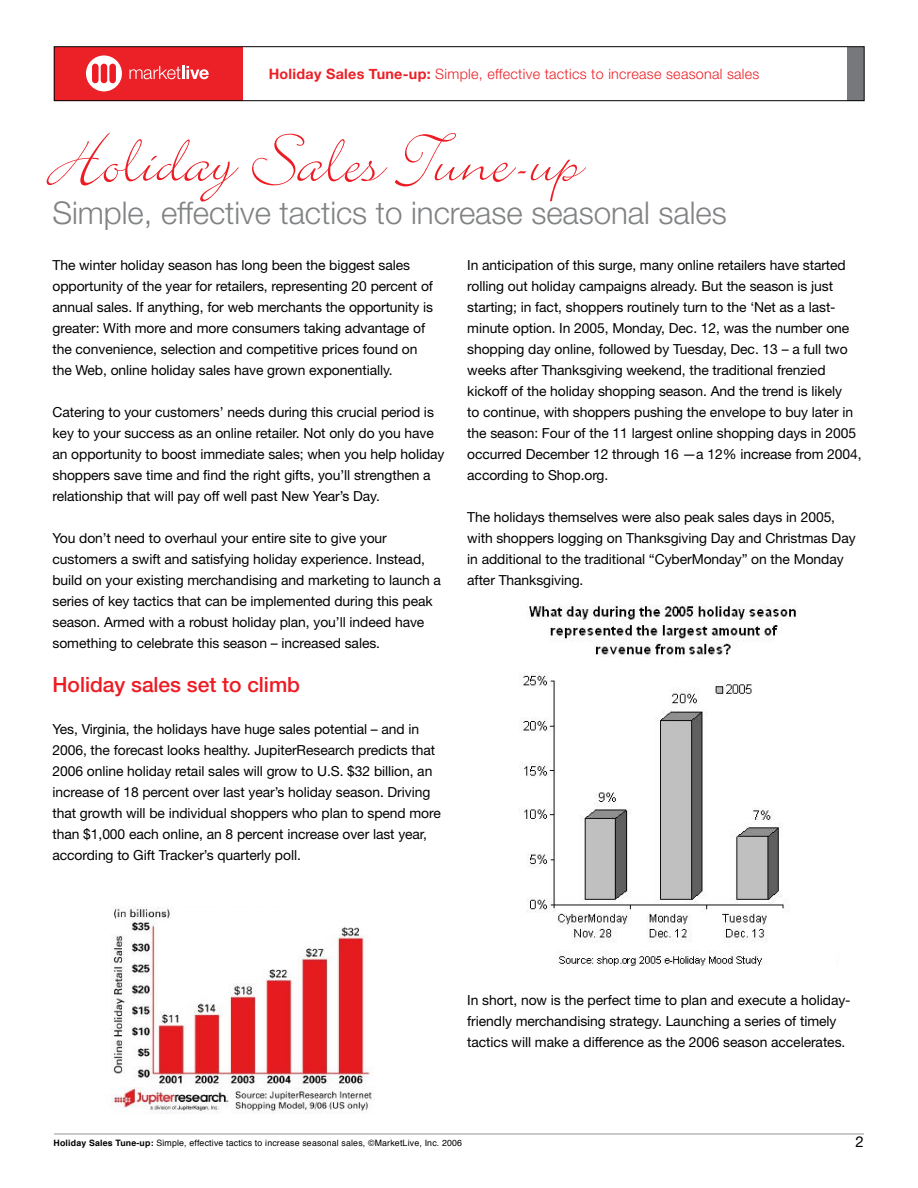
<style>
.page{position:relative;width:918px;height:1188px;background:#fff}
.page>*{position:absolute;margin:0;border:0;box-sizing:border-box;transform-origin:0 0}
.t1{font:77.1px "Bickley Script Plain";color:#ed1c24}
.t2{font:300 31.35px "Helvetica Neue";color:#808284}
.t3{font:500 21px "Helvetica Neue";color:#ed1c24}
.t4{font:300 14.4px "Helvetica Neue";letter-spacing:.02em;color:#ec2027}
.t5{font:13.8px/21px "Helvetica Neue";letter-spacing:-.005em;color:#000}
.t6{font:8.7px "Helvetica";letter-spacing:.02em;color:#000}
.s1{font-weight:700}
</style>
<div class="page">
<div style="left:54px;top:47px;width:189px;height:54px;background:#ec2027"></div>
<div style="left:848px;top:47px;width:16px;height:54px;background:#76787b"></div>
<svg style="left:86px;top:55px;width:36px;height:36px"></svg>
<div style="left:101px;top:64px;width:6px;height:19px;background:#ed1c24;border-radius:3px"></div>
<div style="left:92px;top:64px;width:7px;height:19px;background:#ed1c24;border-radius:3px"></div>
<div style="left:109px;top:64px;width:7px;height:19px;background:#ed1c24;border-radius:3px"></div>
<svg style="left:130px;top:66px;width:79px;height:13px"></svg>
<div style="left:54px;top:46px;width:810px;height:55px;border:1px solid #000"></div>
<img style="left:519px;top:605px;width:278px;height:361px">
<hr style="left:54px;top:1134px;width:810px;height:1px;background:#939598">
<img style="left:111px;top:907px;width:261px;height:206px">
<p class="t4" style="left:269px;top:65px;width:492px"><span class="s1">Holiday Sales Tune-up:</span> Simple, effective tactics to increase seasonal sales</p>
<h1 class="t1" style="left:52px;top:109px;width:530px">Holiday Sales Tune-up</h1>
<h2 class="t2" style="left:52px;top:194px;width:676px">Simple, effective tactics to increase seasonal sales</h2>
<p class="t5" style="left:52px;top:255px;width:382px">The winter holiday season has long been the biggest sales opportunity of the year for retailers, representing 20 percent of annual sales. If anything, for web merchants the opportunity is greater: With more and more consumers taking advantage of the convenience, selection and competitive prices found on the Web, online holiday sales have grown exponentially.</p>
<p class="t5" style="left:52px;top:402px;width:394px">Catering to your customers’ needs during this crucial period is key to your success as an online retailer. Not only do you have an opportunity to boost immediate sales; when you help holiday shoppers save time and find the right gifts, you’ll strengthen a relationship that will pay off well past New Year’s Day.</p>
<p class="t5" style="left:52px;top:528px;width:390px">You don’t need to overhaul your entire site to give your customers a swift and satisfying holiday experience. Instead, build on your existing merchandising and marketing to launch a series of key tactics that can be implemented during this peak season. Armed with a robust holiday plan, you’ll indeed have something to celebrate this season – increased sales.</p>
<h3 class="t3" style="left:52px;top:672px;width:249px">Holiday sales set to climb</h3>
<p class="t5" style="left:52px;top:718px;width:390px">Yes, Virginia, the holidays have huge sales potential – and in 2006, the forecast looks healthy. JupiterResearch predicts that 2006 online holiday retail sales will grow to U.S. $32 billion, an increase of 18 percent over last year’s holiday season. Driving that growth will be individual shoppers who plan to spend more than $1,000 each online, an 8 percent increase over last year, according to Gift Tracker’s quarterly poll.</p>
<p class="t5" style="left:467px;top:255px;width:396px">In anticipation of this surge, many online retailers have started rolling out holiday campaigns already. But the season is just starting; in fact, shoppers routinely turn to the ‘Net as a last&shy;minute option. In 2005, Monday, Dec. 12, was the number one shopping day online, followed by Tuesday, Dec. 13 – a full two weeks after Thanksgiving weekend, the traditional frenzied kickoff of the holiday shopping season. And the trend is likely<br>to continue, with shoppers pushing the envelope to buy later in the season: Four of the 11 largest online shopping days in 2005 occurred December 12 through 16 —a 12% increase from 2004, according to Shop.org.</p>
<p class="t5" style="left:467px;top:507px;width:390px">The holidays themselves were also peak sales days in 2005, with shoppers logging on Thanksgiving Day and Christmas Day in additional to the traditional “CyberMonday” on the Monday after Thanksgiving.</p>
<p class="t5" style="left:467px;top:990px;width:385px">In short, now is the perfect time to plan and execute a holiday&shy;friendly merchandising strategy. Launching a series of timely tactics will make a difference as the 2006 season accelerates.</p>
<p class="t6" style="left:54px;top:1135px;width:410px"><span class="s1">Holiday Sales Tune-up:</span> Simple, effective tactics to increase seasonal sales, ©MarketLive, Inc. 2006</p>
</div>
